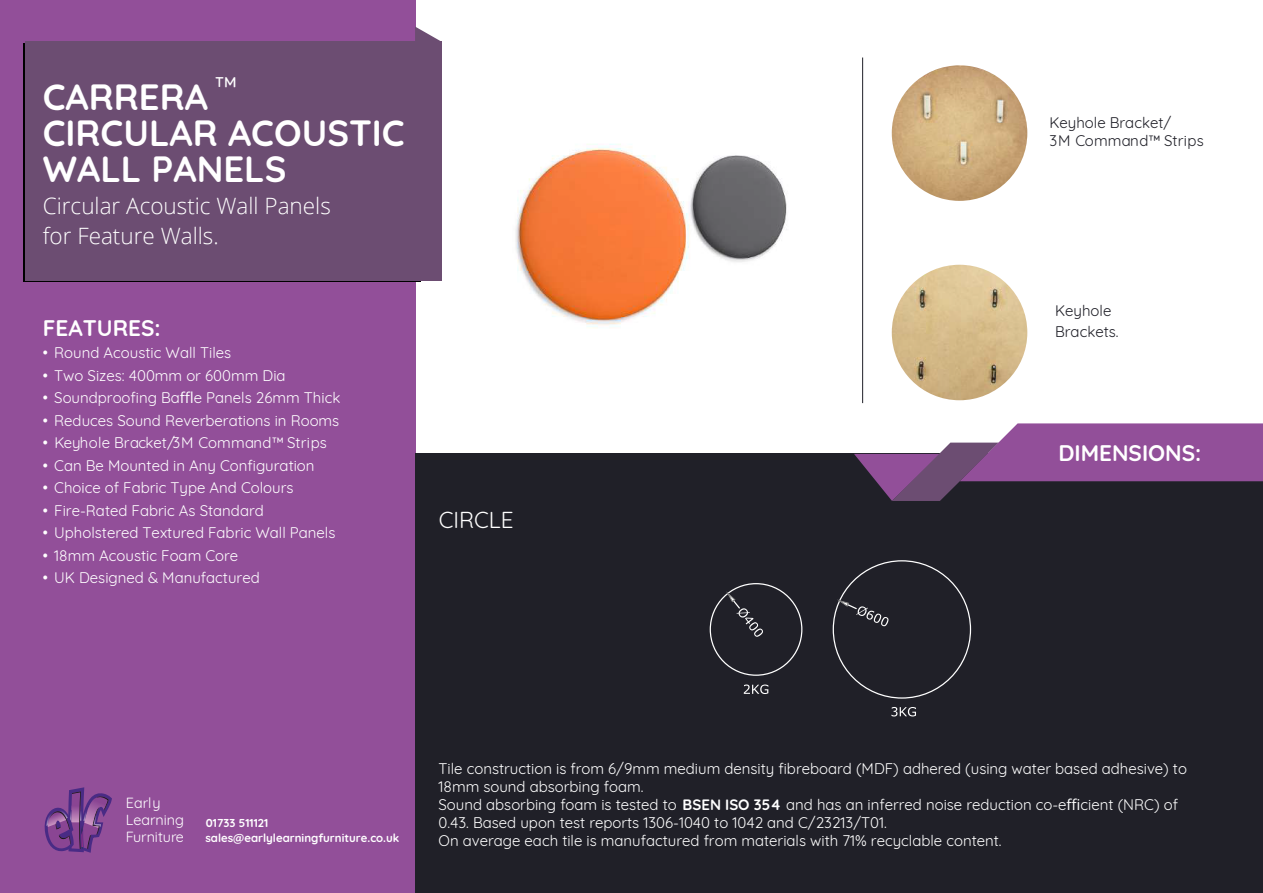
<style>
.page{position:relative;width:1263px;height:893px;background:#fff}
.page>*{position:absolute;margin:0;border:0;box-sizing:border-box;transform-origin:0 0}
.t1{font:700 36.45px/36.5px "Quicksand";color:#fff}
.t2{font:28.35px "Quicksand";color:#fff}
.t3{font:300 22.5px/30px "Open Sans";color:#fff}
.t4{font:700 22.5px "Quicksand";color:#fff}
.t5{font:22.5px "Quicksand";color:#fff}
.t6{font:15px/18px "Quicksand";color:#fff}
.t7{font:15px/18px "Quicksand";color:#202028}
.t8{font:14.4px/17.2px "Quicksand";color:#fff}
.t9{font:700 11.4px/15.8px "Quicksand";color:#fff}
.s1{font-family:"Open Sans"}
.s2{font-weight:700}
</style>
<div class="page">
<div style="left:0;top:0;width:415px;height:893px;background:#924f99"></div>
<div style="left:415px;top:454px;width:848px;height:439px;background:#202028"></div>
<svg style="left:415px;top:27px;width:27px;height:15px"></svg>
<div style="left:25px;top:42px;width:417px;height:239px;background:#6c4d72"></div>
<svg style="left:854px;top:423px;width:409px;height:78px"></svg>
<hr style="left:862px;top:58px;width:1px;height:345px;background:#202028">
<img style="left:892px;top:265px;width:135px;height:135px;border-radius:68px">
<img style="left:892px;top:65px;width:135px;height:136px;border-radius:68px">
<svg style="left:710px;top:583px;width:92px;height:93px"></svg>
<svg style="left:833px;top:560px;width:138px;height:139px"></svg>
<svg style="left:744px;top:684px;width:24px;height:10px"></svg>
<svg style="left:891px;top:707px;width:25px;height:9px"></svg>
<img style="left:515px;top:144px;width:272px;height:183px">
<svg style="left:44px;top:787px;width:68px;height:66px"></svg>
<h2 class="t2" style="left:215px;top:65px;width:25px">™</h2>
<h1 class="t1" style="left:43px;top:75px;width:363px">CARRERA<br>CIRCULAR ACOUSTIC<br>WALL PANELS</h1>
<h3 class="t3" style="left:43px;top:191px;width:289px">Circular Acoustic Wall Panels for Feature Walls.</h3>
<h3 class="t4" style="left:43px;top:309px;width:119px">FEATURES:</h3>
<p class="t6" style="left:43px;top:342px;width:190px">• Round Acoustic Wall Tiles</p>
<p class="t6" style="left:43px;top:365px;width:244px">• Two Sizes: 400mm or 600mm Dia</p>
<p class="t6" style="left:43px;top:387px;width:299px">• Soundproofing Ba<span class="s1">ffl</span>e Panels 26mm Thick</p>
<p class="t6" style="left:43px;top:410px;width:298px">• Reduces Sound Reverberations in Rooms</p>
<p class="t6" style="left:43px;top:432px;width:286px">• Keyhole Bracket/3M Command™ Strips</p>
<p class="t6" style="left:43px;top:455px;width:273px">• Can Be Mounted in Any Configuration</p>
<p class="t6" style="left:43px;top:477px;width:252px">• Choice of Fabric Type And Colours</p>
<p class="t6" style="left:43px;top:500px;width:222px">• Fire-Rated Fabric As Standard</p>
<p class="t6" style="left:43px;top:522px;width:294px">• Upholstered Textured Fabric Wall Panels</p>
<p class="t6" style="left:43px;top:545px;width:197px">• 18mm Acoustic Foam Core</p>
<p class="t6" style="left:43px;top:567px;width:218px">• UK Designed &amp; Manufactured</p>
<h3 class="t5" style="left:439px;top:503px;width:76px">CIRCLE</h3>
<p class="t7" style="left:1049px;top:113px;width:156px">Keyhole Bracket/<br>3M Command™ Strips</p>
<p class="t7" style="left:1055px;top:299px;width:65px;line-height:21px">Keyhole<br>Brackets.</p>
<h3 class="t4" style="left:1058px;top:435px;width:144px">DIMENSIONS:</h3>
<p class="t8" style="left:126px;top:792px;width:60px">Early<br>Learning<br>Furniture</p>
<p class="t9" style="left:205px;top:814px;width:195px">01733 511121 sales@earlylearningfurniture.co.uk</p>
<p class="t6" style="left:438px;top:758px;width:750px">Tile construction is from 6/9mm medium density fibreboard (MDF) adhered (using water based adhesive) to 18mm sound absorbing foam.<br>Sound absorbing foam is tested to <span class="s2">BSEN ISO 354</span> and has an inferred noise reduction co-e<span class="s1">ffi</span>cient (NRC) of 0.43. Based upon test reports 1306-1040 to 1042 and C/23213/T01.<br>On average each tile is manufactured from materials with 71% recyclable content.</p>
</div>
